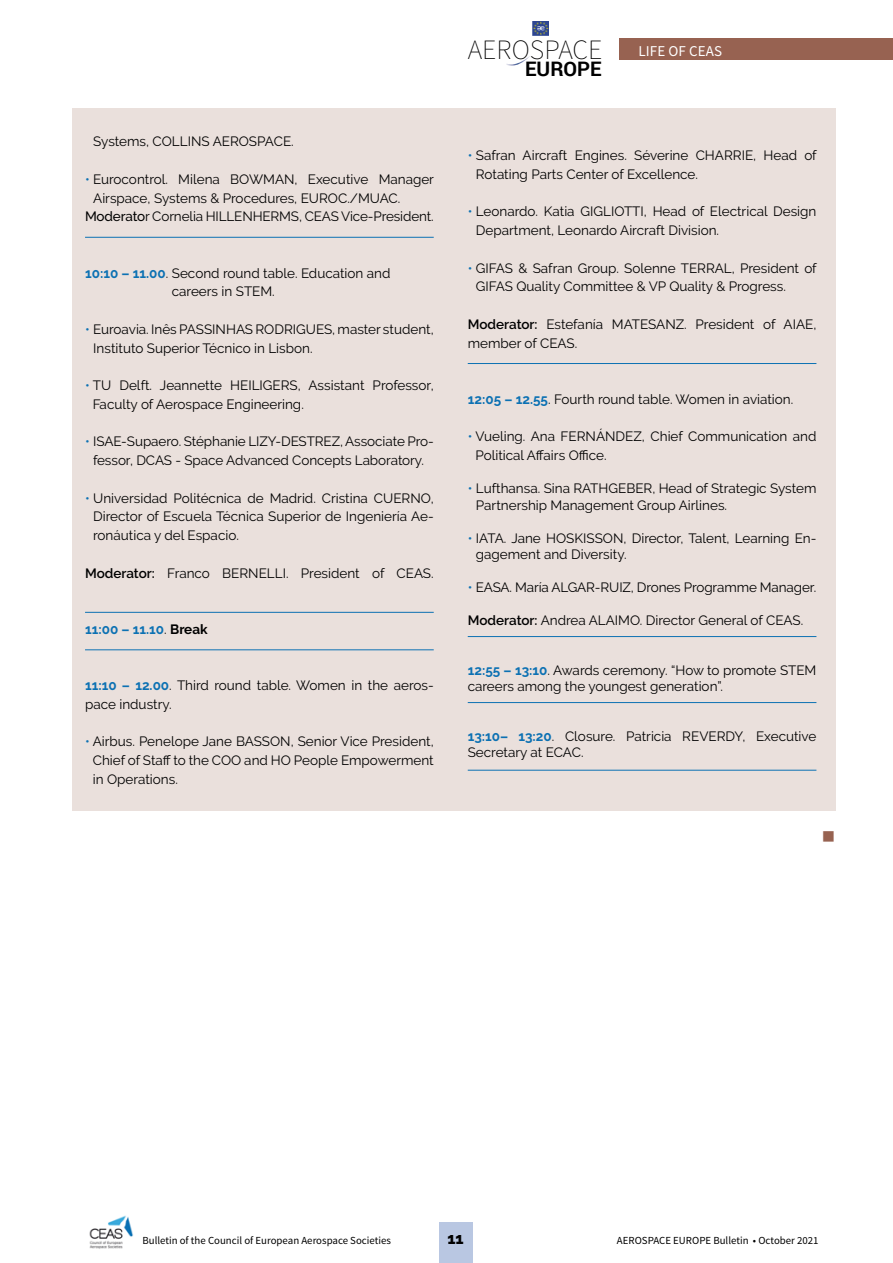
<style>
.page{position:relative;width:893px;height:1263px;background:#fff}
.page>*{position:absolute;margin:0;border:0;box-sizing:border-box;transform-origin:0 0}
.t1{font:200 27.9px "Source Sans Pro";color:#000}
.t2{font:700 19.95px "Roboto";color:#000}
.t3{font:18px "Wingdings";color:#976251}
.t4{font:800 15.75px "Raleway";color:#000}
.t5{font:15px "Source Sans Pro";letter-spacing:.005em;color:#fff}
.t6{font:13.5px/18.8px "Raleway";color:#000}
.t7{font:700 13.5px "Raleway";color:#0c71b3}
.t8{font:10.8px "Source Sans Pro";color:#000}
.s1{color:#0c71b3}
.s2{font-weight:500}
.s3{font-weight:700;color:#0c71b3}
.s4{font-weight:600}
.s5{font-weight:400;color:#000}
.s6{color:#000}
</style>
<div class="page">
<div style="left:72px;top:108px;width:763px;height:702px;background:#eae0dc"></div>
<div style="left:439px;top:1222px;width:34px;height:41px;background:#b9c7e2"></div>
<img style="left:89px;top:1215px;width:44px;height:34px">
<div style="left:619px;top:38px;width:274px;height:22px;background:#976251"></div>
<svg style="left:506px;top:56px;width:24px;height:10px"></svg>
<img style="left:533px;top:21px;width:16px;height:14px">
<hr style="left:468px;top:363px;width:348px;height:1px;background:#0c71b3">
<hr style="left:468px;top:636px;width:348px;height:1px;background:#0c71b3">
<hr style="left:468px;top:702px;width:348px;height:1px;background:#0c71b3">
<hr style="left:468px;top:770px;width:348px;height:1px;background:#0c71b3">
<hr style="left:85px;top:237px;width:349px;height:1px;background:#0c71b3">
<hr style="left:85px;top:612px;width:349px;height:1px;background:#0c71b3">
<hr style="left:85px;top:649px;width:349px;height:1px;background:#0c71b3">
<p class="t6" style="left:93px;top:132px;width:202px">Systems, COLLINS AEROSPACE.</p>
<p class="t6" style="left:85px;top:170px;width:350px"><span class="s1">•</span> Eurocontrol. Milena BOWMAN, Executive Manager</p>
<p class="t6" style="left:93px;top:188px;width:309px">Airspace, Systems &amp; Procedures, EUROC./MUAC.</p>
<p class="t6" style="left:85px;top:207px;width:350px"><span class="s2">Moderato</span>r Cornelia HILLENHERMS, CEAS Vice-President.</p>
<p class="t6" style="left:172px;top:263px;width:220px;text-indent:-87px"><span class="s3">10:10 – 11.00</span>. Second round table. Education and careers in STEM.</p>
<p class="t6" style="left:93px;top:320px;width:342px;text-indent:-8px"><span class="s1">•</span> Euroavia. Inês PASSINHAS RODRIGUES, master student,<br>Instituto Superior Técnico in Lisbon.</p>
<p class="t6" style="left:93px;top:376px;width:342px;text-indent:-8px"><span class="s1">•</span> TU Delft. Jeannette HEILIGERS, Assistant Professor,<br>Faculty of Aerospace Engineering.</p>
<p class="t6" style="left:85px;top:432px;width:350px;text-align:center"><span class="s1">•</span> ISAE-Supaero. Stéphanie LIZY-DESTREZ, Associate Pro&shy;fessor, DCAS - Space Advanced Concepts Laboratory.</p>
<p class="t6" style="left:93px;top:488px;width:342px;text-align:justify;text-indent:-8px"><span class="s1">•</span> Universidad Politécnica de Madrid. Cristina CUERNO, Director of Escuela Técnica Superior de Ingeniería Ae&shy;ronáutica y del Espacio.</p>
<p class="t6" style="left:85px;top:563px;width:350px"><span class="s4">Moderator:</span> Franco BERNELLI. President of CEAS.</p>
<p class="t7" style="left:85px;top:621px;width:124px">11:00 – 11.10<span class="s5">.</span> <span class="s6">Break</span></p>
<p class="t6" style="left:85px;top:676px;width:350px"><span class="s3">11:10 – 12.00</span>. Third round table. Women in the aeros&shy;pace industry.</p>
<p class="t6" style="left:93px;top:732px;width:342px;text-align:justify;text-indent:-8px"><span class="s1">•</span> Airbus. Penelope Jane BASSON, Senior Vice President, Chief of Staff to the COO and HO People Empowerment in Operations.</p>
<h1 class="t1" style="left:468px;top:33px;width:136px">AEROSPACE</h1>
<p class="t5" style="left:639px;top:42px;width:85px">LIFE OF CEAS</p>
<h2 class="t2" style="left:525px;top:55px;width:78px">EUROPE</h2>
<p class="t6" style="left:476px;top:146px;width:342px;text-indent:-8px"><span class="s1">•</span> Safran Aircraft Engines. Séverine CHARRIE, Head of<br>Rotating Parts Center of Excellence.</p>
<p class="t6" style="left:476px;top:202px;width:342px;text-indent:-8px"><span class="s1">•</span> Leonardo. Katia GIGLIOTTI, Head of Electrical Design<br>Department, Leonardo Aircraft Division.</p>
<p class="t6" style="left:476px;top:258px;width:342px;text-indent:-8px"><span class="s1">•</span> GIFAS &amp; Safran Group. Solenne TERRAL, President of<br>GIFAS Quality Committee &amp; VP Quality &amp; Progress.</p>
<p class="t6" style="left:468px;top:315px;width:350px"><span class="s4">Moderator:</span> Estefanía MATESANZ. President of AIAE, member of CEAS.</p>
<p class="t6" style="left:468px;top:390px;width:327px"><span class="s3">12:05 – 12.55</span>. Fourth round table. Women in aviation.</p>
<p class="t6" style="left:475px;top:427px;width:342px;text-indent:-8px"><span class="s1">•</span> Vueling. Ana FERNÁNDEZ, Chief Communication and<br>Political Affairs Office.</p>
<p class="t6" style="left:476px;top:480px;width:342px;line-height:16.5px;text-indent:-8px"><span class="s1">•</span> Lufthansa. Sina RATHGEBER, Head of Strategic System<br>Partnership Management Group Airlines.</p>
<p class="t6" style="left:476px;top:530px;width:342px;line-height:16.5px;text-indent:-8px"><span class="s1">•</span> IATA. Jane HOSKISSON, Director, Talent, Learning En&shy;gagement and Diversity.</p>
<p class="t6" style="left:468px;top:578px;width:350px"><span class="s1">•</span> EASA. María ALGAR-RUIZ, Drones Programme Manager.</p>
<p class="t6" style="left:468px;top:611px;width:337px"><span class="s4">Moderator:</span> Andrea ALAIMO. Director General of CEAS.</p>
<p class="t6" style="left:468px;top:661px;width:350px;line-height:16.5px"><span class="s3">12:55 – 13:10</span>. Awards ceremony. “How to promote STEM careers among the youngest generation”.</p>
<p class="t6" style="left:468px;top:727px;width:350px;line-height:16.5px"><span class="s3">13:10– 13:20</span>. Closure. Patricia REVERDY, Executive<br>Secretary at ECAC.</p>
<h3 class="t3" style="left:822px;top:827px;width:15px">■</h3>
<p class="t8" style="left:142px;top:1233px;width:250px">Bulletin of the Council of European Aerospace Societies</p>
<p class="t4" style="left:447px;top:1229px;width:18px">11</p>
<p class="t8" style="left:617px;top:1233px;width:203px">AEROSPACE EUROPE Bulletin • October 2021</p>
</div>
